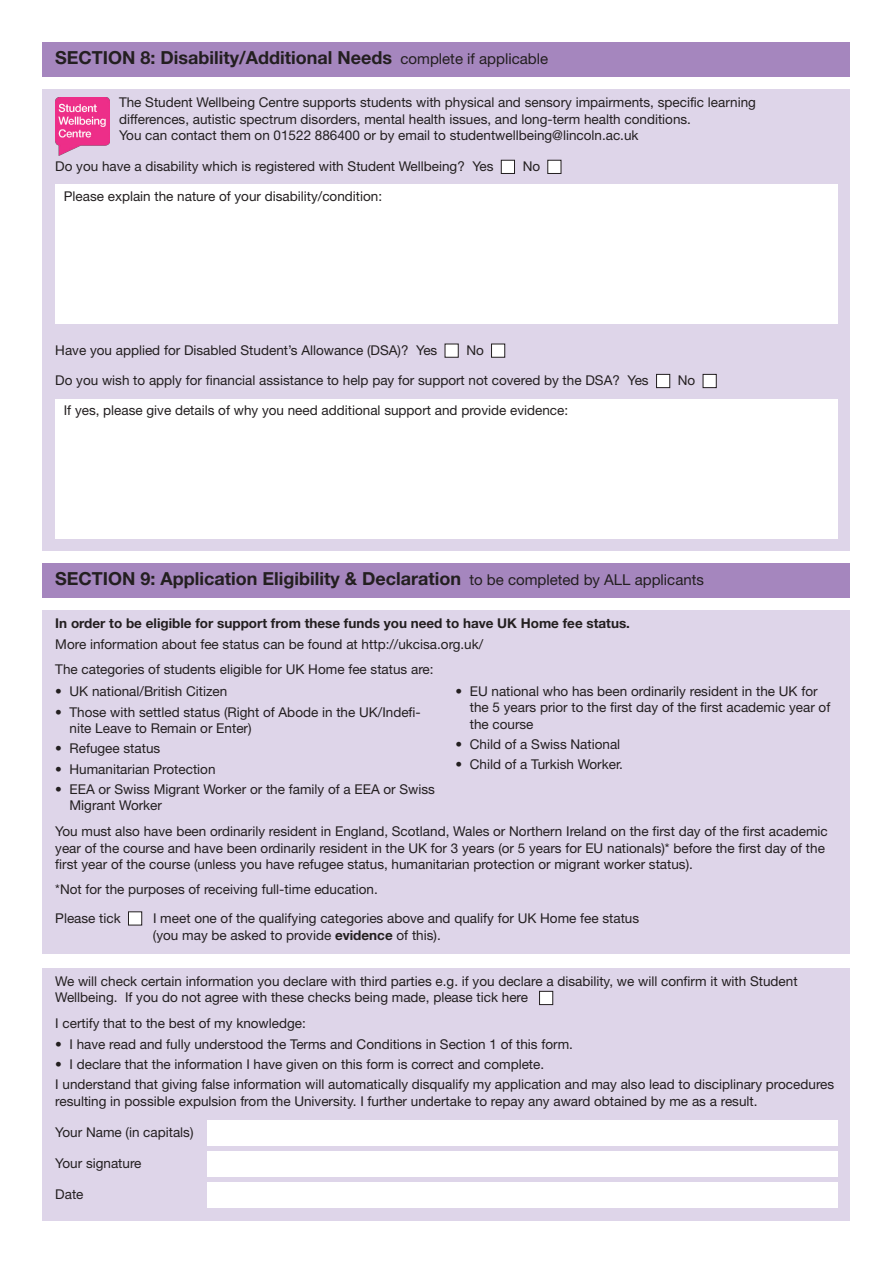
<style>
.page{position:relative;width:893px;height:1263px;background:#fff}
.page>*{position:absolute;margin:0;border:0;box-sizing:border-box;transform-origin:0 0}
.t1{font:700 18px "Helvetica Neue";color:#231f20}
.t2{font:13.5px/16.2px "Helvetica Neue";color:#231f20}
.t3{font:700 13.5px "Helvetica Neue";color:#231f20}
.s1{font-weight:400;font-size:15px}
.s2{color:#fff}
.s3{font-weight:700}
</style>
<div class="page">
<div style="left:43px;top:563px;width:807px;height:34px;background:#a586be"></div>
<div style="left:43px;top:610px;width:807px;height:344px;background:#ded5e9"></div>
<div style="left:43px;top:43px;width:807px;height:34px;background:#a586be"></div>
<div style="left:43px;top:89px;width:807px;height:462px;background:#ded5e9"></div>
<div style="left:55px;top:185px;width:783px;height:139px;background:#fff"></div>
<div style="left:55px;top:399px;width:783px;height:140px;background:#fff"></div>
<div style="left:43px;top:968px;width:807px;height:252px;background:#ded5e9"></div>
<div style="left:208px;top:1120px;width:630px;height:26px;background:#fff"></div>
<div style="left:208px;top:1151px;width:630px;height:26px;background:#fff"></div>
<div style="left:208px;top:1182px;width:630px;height:26px;background:#fff"></div>
<img style="left:55px;top:98px;width:54px;height:58px">
<h1 class="t1" style="left:55px;top:51px;width:494px">SECTION 8: Disability/Additional Needs <span class="s1">complete if applicable</span></h1>
<p class="t2" style="left:119px;top:96px;width:638px">The Student Wellbeing Centre supports students with physical and sensory impairments, specific learning differences, autistic spectrum disorders, mental health issues, and long-term health conditions.<br>You can contact them on 01522 886400 or by email to studentwellbeing@lincoln.ac.uk</p>
<p class="t2" style="left:55px;top:160px;width:507px">Do you have a disability which is registered with Student Wellbeing? Yes <span class="s2">■</span> No <span class="s2">■</span></p>
<p class="t2" style="left:64px;top:189px;width:320px">Please explain the nature of your disability/condition:</p>
<p class="t2" style="left:55px;top:344px;width:451px">Have you applied for Disabled Student’s Allowance (DSA)? Yes <span class="s2">■</span> No <span class="s2">■</span></p>
<p class="t2" style="left:55px;top:374px;width:663px">Do you wish to apply for financial assistance to help pay for support not covered by the DSA? Yes <span class="s2">■</span> No <span class="s2">■</span></p>
<p class="t2" style="left:64px;top:404px;width:506px">If yes, please give details of why you need additional support and provide evidence:</p>
<h1 class="t1" style="left:55px;top:572px;width:650px">SECTION 9: Application Eligibility &amp; Declaration <span class="s1">to be completed by ALL applicants</span></h1>
<p class="t3" style="left:55px;top:619px;width:576px">In order to be eligible for support from these funds you need to have UK Home fee status.</p>
<p class="t2" style="left:55px;top:633px;width:429px;line-height:24.8px">More information about fee status can be found at http://ukcisa.org.uk/<br>The categories of students eligible for UK Home fee status are:</p>
<p class="t2" style="left:55px;top:684px;width:173px">• UK national/British Citizen</p>
<p class="t2" style="left:70px;top:705px;width:353px;text-indent:-14px">• Those with settled status (Right of Abode in the UK/Indefi&shy;nite Leave to Remain or Enter)</p>
<p class="t2" style="left:55px;top:742px;width:107px">• Refugee status</p>
<p class="t2" style="left:55px;top:762px;width:162px">• Humanitarian Protection</p>
<p class="t2" style="left:70px;top:782px;width:367px;text-indent:-14px">• EEA or Swiss Migrant Worker or the family of a EEA or Swiss<br>Migrant Worker</p>
<p class="t2" style="left:470px;top:684px;width:362px;text-indent:-14px">• EU national who has been ordinarily resident in the UK for the 5 years prior to the first day of the first academic year of the course</p>
<p class="t2" style="left:455px;top:737px;width:166px">• Child of a Swiss National</p>
<p class="t2" style="left:455px;top:758px;width:169px">• Child of a Turkish Worker.</p>
<p class="t2" style="left:55px;top:825px;width:774px">You must also have been ordinarily resident in England, Scotland, Wales or Northern Ireland on the first day of the first academic year of the course and have been ordinarily resident in the UK for 3 years (or 5 years for EU nationals)* before the first day of the first year of the course (unless you have refugee status, humanitarian protection or migrant worker status).</p>
<p class="t2" style="left:55px;top:875px;width:585px;line-height:29.4px">*Not for the purposes of receiving full-time education.<br>Please tick <span class="s2">■</span> I meet one of the qualifying categories above and qualify for UK Home fee status</p>
<p class="t2" style="left:153px;top:928px;width:289px">(you may be asked to provide <span class="s3">evidence</span> of this).</p>
<p class="t2" style="left:55px;top:974px;width:744px">We will check certain information you declare with third parties e.g. if you declare a disability, we will confirm it with Student<br>Wellbeing. If you do not agree with these checks being made, please tick here <span class="s2">■</span></p>
<p class="t2" style="left:55px;top:1016px;width:252px">I certify that to the best of my knowledge:</p>
<p class="t2" style="left:55px;top:1037px;width:519px">• I have read and fully understood the Terms and Conditions in Section 1 of this form.</p>
<p class="t2" style="left:55px;top:1055px;width:780px;line-height:20.4px">• I declare that the information I have given on this form is correct and complete.<br>I understand that giving false information will automatically disqualify my application and may also lead to disciplinary procedures</p>
<p class="t2" style="left:55px;top:1094px;width:704px">resulting in possible expulsion from the University. I further undertake to repay any award obtained by me as a result.</p>
<p class="t2" style="left:55px;top:1125px;width:140px">Your Name (in capitals)</p>
<p class="t2" style="left:55px;top:1156px;width:88px">Your signature</p>
<p class="t2" style="left:55px;top:1187px;width:30px">Date</p>
</div>
